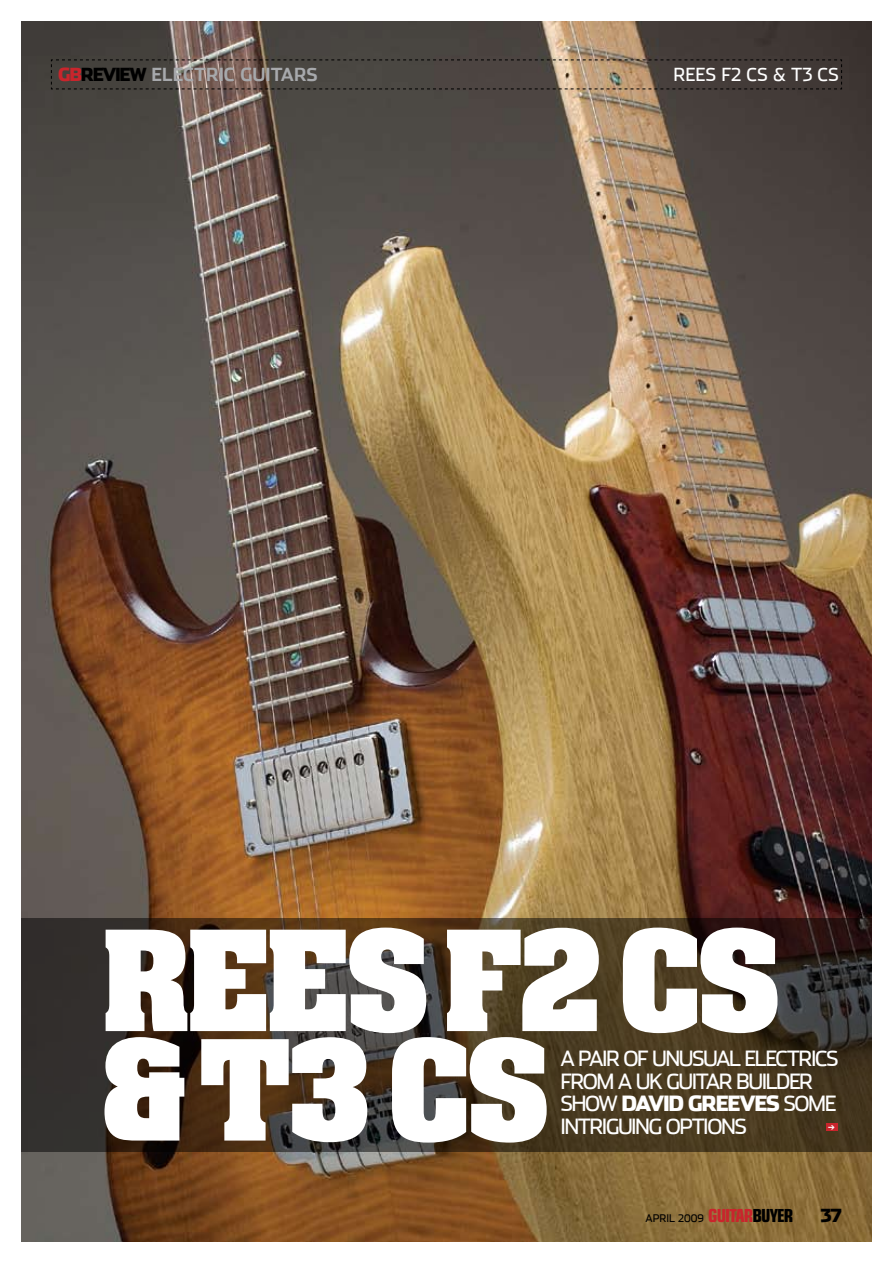
<style>
.page{position:relative;width:893px;height:1263px;background:#fff}
.page>*{position:absolute;margin:0;border:0;box-sizing:border-box;transform-origin:0 0}
.t1{font:700 136.5px/109.5px "Aachen BT";letter-spacing:-.055em;color:#fff}
.t2{font:21px/22.5px "Stainless";letter-spacing:-.07em;color:#fff}
.t3{font:700 18px "Stainless";color:#a7a9ac}
.t4{font:18px "Stainless";color:#fff}
.t5{font:900 18px "Stainless";color:#000}
.t6{font:10.5px "Stainless";color:#000}
.s1{font-weight:900;color:#c9252c}
.s2{font-weight:900;color:#000}
.s3{font-weight:900}
.s4{font-family:"Square 721 BT";font-weight:700;font-stretch:condensed;font-size:18px;color:#c9252c}
.s5{font-family:"Square 721 BT";font-weight:700;font-stretch:condensed;font-size:18px}
</style>
<div class="page">
<img style="left:21px;top:21px;width:851px;height:1221px">
<svg style="left:21px;top:918px;width:851px;height:234px;background:#413322"></svg>
<svg style="left:51px;top:59px;width:791px;height:31px;background:#574d45"></svg>
<div style="left:826px;top:1123px;width:11px;height:8px;background:#c9252c"></div>
<p class="t3" style="left:58px;top:63px;width:261px"><span class="s1">GB</span><span class="s2">REVIEW</span> ELECTRIC GUITARS</p>
<p class="t4" style="left:673px;top:64px;width:167px">REES F2 CS &amp; T3 CS</p>
<h1 class="t1" style="left:100px;top:925px;width:684px">REES F2 CS &amp; T3 CS</h1>
<p class="t2" style="left:560px;top:1047px;width:280px">A PAIR OF UNUSUAL ELECTRICS<br>FROM A UK GUITAR BUILDER<br>SHOW <span class="s3">DAVI D GREEVE</span></p>
<p class="t2" style="left:766px;top:1092px;width:72px"><span class="s3">S</span> SOME</p>
<p class="t2" style="left:560px;top:1114px;width:188px">INTRIGUING OPTIONS</p>
<p class="t6" style="left:645px;top:1211px;width:149px">APRIL 2009 <span class="s4">GUITAR</span><span class="s5">BUYER</span></p>
<p class="t5" style="left:820px;top:1204px;width:23px">37</p>
</div>
